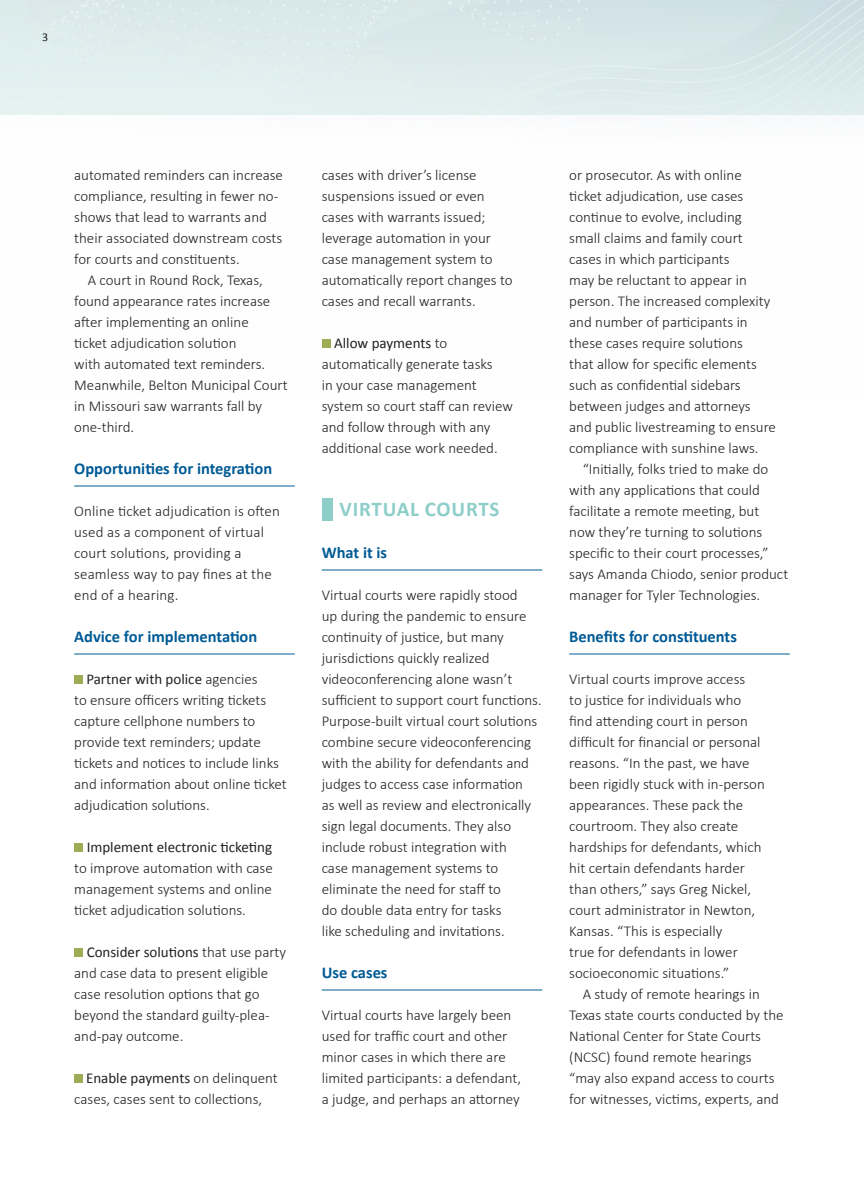
<style>
.page{position:relative;width:864px;height:1188px;background:#fff}
.page>*{position:absolute;margin:0;border:0;box-sizing:border-box;transform-origin:0 0}
.t1{font:700 21px "Calibri";letter-spacing:.04em;color:#8dcec9}
.t2{font:700 16.5px "Calibri";color:#005a95}
.t3{font:300 15px/21px "Calibri";color:#221f20}
.t4{font:12px "Calibri";color:#221f20}
.s1{font-weight:400}
</style>
<div class="page">
<img style="left:0;top:0;width:528px;height:348px">
<img style="left:528px;top:0;width:336px;height:115px">
<hr style="left:74px;top:486px;width:221px;height:1px;background:#005a95">
<hr style="left:74px;top:654px;width:221px;height:1px;background:#005a95">
<div style="left:74px;top:675px;width:9px;height:9px;background:#a0ab57"></div>
<div style="left:74px;top:843px;width:9px;height:9px;background:#a0ab57"></div>
<div style="left:74px;top:948px;width:9px;height:9px;background:#a0ab57"></div>
<div style="left:74px;top:1074px;width:9px;height:9px;background:#a0ab57"></div>
<div style="left:322px;top:339px;width:8px;height:9px;background:#a0ab57"></div>
<div style="left:322px;top:498px;width:10px;height:22px;background:#8dcec9"></div>
<hr style="left:322px;top:570px;width:220px;height:1px;background:#005a95">
<hr style="left:322px;top:990px;width:220px;height:1px;background:#005a95">
<hr style="left:569px;top:654px;width:221px;height:1px;background:#005a95">
<p class="t4" style="left:42px;top:29px;width:8px">3</p>
<p class="t3" style="left:74px;top:164px;width:210px">automated reminders can increase compliance, resulting in fewer no&shy;shows that lead to warrants and their associated downstream costs for courts and constituents.</p>
<p class="t3" style="left:74px;top:269px;width:215px;text-indent:14px">A court in Round Rock, Texas, found appearance rates increase after implementing an online<br>ticket adjudication solution<br>with automated text reminders.<br>Meanwhile, Belton Municipal Court in Missouri saw warrants fall by one-third.</p>
<p class="t2" style="left:74px;top:457px;width:200px">Opportunities for integration</p>
<p class="t3" style="left:74px;top:500px;width:207px">Online ticket adjudication is often used as a component of virtual court solutions, providing a seamless way to pay fines at the end of a hearing.</p>
<p class="t2" style="left:74px;top:625px;width:185px">Advice for implementation</p>
<p class="t3" style="left:74px;top:668px;width:214px;text-indent:12px"><span class="s1">Partner with police</span> agencies<br>to ensure officers writing tickets capture cellphone numbers to provide text reminders; update tickets and notices to include links and information about online ticket adjudication solutions.</p>
<p class="t3" style="left:74px;top:836px;width:200px;text-align:justify;text-indent:12px"><span class="s1">Implement electronic ticketing </span>to improve automation with case management systems and online ticket adjudication solutions.</p>
<p class="t3" style="left:74px;top:941px;width:213px;text-indent:12px"><span class="s1">Consider solutions</span> that use party and case data to present eligible case resolution options that go beyond the standard guilty-plea&shy;and-pay outcome.</p>
<p class="t3" style="left:74px;top:1067px;width:205px;text-indent:12px"><span class="s1">Enable payments</span> on delinquent cases, cases sent to collections,</p>
<p class="t3" style="left:322px;top:164px;width:192px">cases with driver’s license suspensions issued or even cases with warrants issued; leverage automation in your case management system to automatically report changes to cases and recall warrants.</p>
<p class="t3" style="left:322px;top:332px;width:193px;text-indent:12px"><span class="s1">Allow payments</span> to automatically generate tasks<br>in your case management system so court staff can review and follow through with any additional case work needed.</p>
<p class="t1" style="left:339px;top:494px;width:162px">VIRTUAL COURTS</p>
<p class="t2" style="left:322px;top:541px;width:67px">What it is</p>
<p class="t3" style="left:322px;top:584px;width:222px">Virtual courts were rapidly stood<br>up during the pandemic to ensure continuity of justice, but many jurisdictions quickly realized videoconferencing alone wasn’t sufficient to support court functions.<br>Purpose-built virtual court solutions combine secure videoconferencing with the ability for defendants and judges to access case information<br>as well as review and electronically sign legal documents. They also include robust integration with<br>case management systems to eliminate the need for staff to<br>do double data entry for tasks<br>like scheduling and invitations.</p>
<p class="t2" style="left:322px;top:961px;width:67px">Use cases</p>
<p class="t3" style="left:322px;top:1004px;width:201px">Virtual courts have largely been used for traffic court and other minor cases in which there are limited participants: a defendant, a judge, and perhaps an attorney</p>
<p class="t3" style="left:569px;top:164px;width:208px">or prosecutor. As with online ticket adjudication, use cases continue to evolve, including small claims and family court cases in which participants<br>may be reluctant to appear in person. The increased complexity and number of participants in these cases require solutions<br>that allow for specific elements such as confidential sidebars between judges and attorneys and public livestreaming to ensure compliance with sunshine laws.</p>
<p class="t3" style="left:569px;top:458px;width:221px;text-indent:14px">“Initially, folks tried to make do with any applications that could facilitate a remote meeting, but now they’re turning to solutions specific to their court processes,” says Amanda Chiodo, senior product manager for Tyler Technologies.</p>
<p class="t2" style="left:569px;top:625px;width:169px">Benefits for constituents</p>
<p class="t3" style="left:569px;top:668px;width:197px">Virtual courts improve access<br>to justice for individuals who find attending court in person difficult for financial or personal reasons. “In the past, we have been rigidly stuck with in-person appearances. These pack the courtroom. They also create hardships for defendants, which hit certain defendants harder than others,” says Greg Nickel, court administrator in Newton,<br>Kansas. “This is especially<br>true for defendants in lower socioeconomic situations.”</p>
<p class="t3" style="left:569px;top:983px;width:216px;text-indent:14px">A study of remote hearings in<br>Texas state courts conducted by the<br>National Center for State Courts (NCSC) found remote hearings “may also expand access to courts for witnesses, victims, experts, and</p>
</div>
